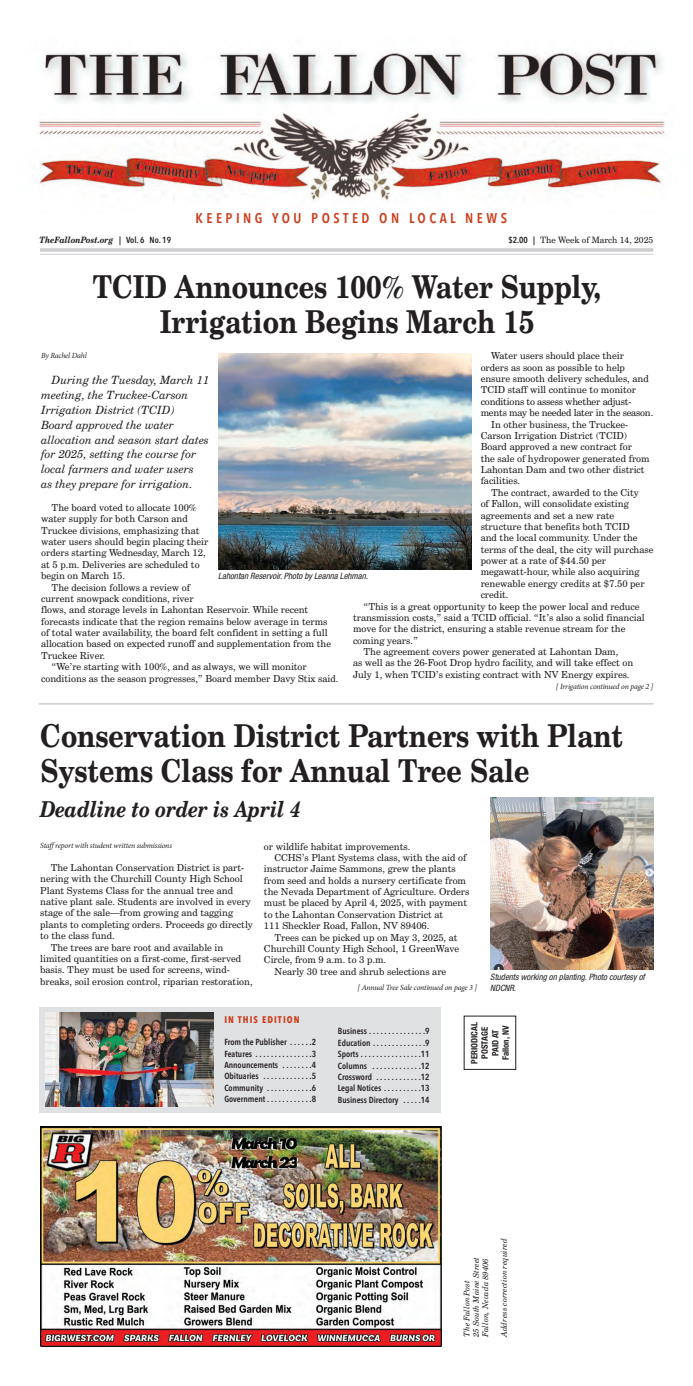
<style>
.page{position:relative;width:693px;height:1386px;background:#fff}
.page>*{position:absolute;margin:0;border:0;box-sizing:border-box;transform-origin:0 0}
.t1{font:700 31.5px/35px "Century Schoolbook BT";color:#231f20;scale:.85 1}
.t2{font:italic 700 21.88px "Century Schoolbook BT";color:#231f20;scale:.85 1}
.t3{font:600 14px "Avenir Next Condensed";letter-spacing:.25em;color:#cc3d1b}
.t4{font:italic 11.38px/14.9px "Century Schoolbook BT";color:#231f20}
.t5{font:9.62px "Century Schoolbook BT";color:#231f20}
.t6{font:9.62px "Century Schoolbook BT";letter-spacing:-.02em;color:#231f20}
.t7{font:700 9.62px "Avenir Next Condensed";letter-spacing:.11em;color:#cc3d1b}
.t8{font:600 8.75px/11.4px "Avenir Next Condensed";color:#231f20;text-align:justify}
.t9{font:italic condensed 8.75px/10.5px "Helvetica Neue";color:#231f20}
.t10{font:700 condensed 8.75px/10.5px "Helvetica Neue";color:#231f20;text-align:center}
.t11{font:italic 700 8.75px "Century Schoolbook BT";color:#231f20;scale:.9 1}
.t12{font:8.75px "Century Schoolbook BT";color:#231f20}
.t13{font:italic 7.88px "Minion Pro";letter-spacing:-.025em;color:#231f20}
.t14{font:italic 7.88px/9.3px "Century Schoolbook BT";color:#231f20}
.s1{font-family:"Avenir Next Condensed";font-weight:600;font-style:normal}
.s2{font-family:"Avenir Next Condensed";font-weight:600}
</style>
<div class="page">
<img style="left:39px;top:51px;width:626px;height:150px">
<hr style="left:40px;top:248px;width:613px;height:4px;background:#cdced0">
<hr style="left:40px;top:254px;width:613px;height:1px;background:#cdced0">
<div style="left:39px;top:1007px;width:402px;height:106px;background:#e0e1e3"></div>
<img style="left:46px;top:1012px;width:168px;height:94px">
<div style="left:464px;top:1016px;width:52px;height:54px;border:1px solid #231f20"></div>
<img style="left:40px;top:1126px;width:402px;height:221px">
<hr style="left:39px;top:703px;width:615px;height:2px;background:#d1d2d4">
<img style="left:490px;top:797px;width:164px;height:172px">
<img style="left:218px;top:354px;width:254px;height:215px">
<h3 class="t3" style="left:196px;top:206px;width:313px">KEEPING YOU POSTED ON LOCAL NEWS</h3>
<p class="t11" style="left:39px;top:237px;width:148px">TheFallonPost.org <span class="s1">| Vol. 6 No. 19</span></p>
<p class="t12" style="left:508px;top:237px;width:146px"><span class="s2">$2.00 |</span> The Week of March 14, 2025</p>
<h1 class="t1" style="left:93px;top:272px;width:599px;text-align:center">TCID Announces 100% Water Supply,<br>Irrigation Begins March 15</h1>
<p class="t5" style="left:491px;top:352px;width:134px">Water users should place their</p>
<p class="t5" style="left:481px;top:364px;width:146px">orders as soon as possible to help</p>
<p class="t5" style="left:481px;top:375px;width:170px">ensure smooth delivery schedules, and</p>
<p class="t5" style="left:481px;top:386px;width:157px">TCID staff will continue to monitor</p>
<p class="t6" style="left:481px;top:398px;width:152px">conditions to assess whether adjust-</p>
<p class="t6" style="left:481px;top:409px;width:174px">ments may be needed later in the season.</p>
<p class="t5" style="left:491px;top:421px;width:139px">In other business, the Truckee-</p>
<p class="t5" style="left:481px;top:432px;width:148px">Carson Irrigation District (TCID)</p>
<p class="t5" style="left:481px;top:443px;width:153px">Board approved a new contract for</p>
<p class="t5" style="left:481px;top:455px;width:171px">the sale of hydropower generated from</p>
<p class="t5" style="left:481px;top:466px;width:166px">Lahontan Dam and two other district</p>
<p class="t5" style="left:481px;top:477px;width:41px">facilities.</p>
<p class="t5" style="left:491px;top:489px;width:149px">The contract, awarded to the City</p>
<p class="t5" style="left:481px;top:500px;width:150px">of Fallon, will consolidate existing</p>
<p class="t5" style="left:481px;top:512px;width:135px">agreements and set a new rate</p>
<p class="t5" style="left:481px;top:523px;width:151px">structure that benefits both TCID</p>
<p class="t5" style="left:481px;top:534px;width:158px">and the local community. Under the</p>
<p class="t5" style="left:481px;top:546px;width:174px">terms of the deal, the city will purchase</p>
<p class="t5" style="left:481px;top:557px;width:127px">power at a rate of $44.50 per</p>
<p class="t5" style="left:481px;top:568px;width:160px">megawatt-hour, while also acquiring</p>
<p class="t5" style="left:481px;top:580px;width:165px">renewable energy credits at $7.50 per</p>
<p class="t5" style="left:481px;top:591px;width:29px">credit.</p>
<p class="t5" style="left:364px;top:603px;width:278px">“This is a great opportunity to keep the power local and reduce</p>
<p class="t5" style="left:353px;top:614px;width:293px">transmission costs,” said a TCID official. “It’s also a solid financial</p>
<p class="t5" style="left:353px;top:625px;width:274px">move for the district, ensuring a stable revenue stream for the</p>
<p class="t5" style="left:353px;top:637px;width:66px">coming years.”</p>
<p class="t5" style="left:364px;top:648px;width:256px">The agreement covers power generated at Lahontan Dam,</p>
<p class="t5" style="left:353px;top:659px;width:282px">as well as the 26-Foot Drop hydro facility, and will take effect on</p>
<p class="t5" style="left:353px;top:671px;width:278px">July 1, when TCID’s existing contract with NV Energy expires.</p>
<p class="t13" style="left:41px;top:352px;width:47px">By Rachel Dahl</p>
<p class="t4" style="left:41px;top:374px;width:170px;text-indent:11px">During the Tuesday, March 11 meeting, the Truckee-Carson<br>Irrigation District (TCID)<br>Board approved the water allocation and season start dates for 2025, setting the course for local farmers and water users<br>as they prepare for irrigation.</p>
<p class="t5" style="left:52px;top:504px;width:147px">The board voted to allocate 100%</p>
<p class="t5" style="left:41px;top:515px;width:148px">water supply for both Carson and</p>
<p class="t5" style="left:41px;top:527px;width:160px">Truckee divisions, emphasizing that</p>
<p class="t5" style="left:41px;top:538px;width:169px">water users should begin placing their</p>
<p class="t5" style="left:41px;top:549px;width:166px">orders starting Wednesday, March 12,</p>
<p class="t5" style="left:41px;top:561px;width:160px">at 5 p.m. Deliveries are scheduled to</p>
<p class="t5" style="left:41px;top:572px;width:86px">begin on March 15.</p>
<p class="t5" style="left:52px;top:584px;width:140px">The decision follows a review of</p>
<p class="t5" style="left:41px;top:595px;width:154px">current snowpack conditions, river</p>
<p class="t5" style="left:41px;top:606px;width:269px">flows, and storage levels in Lahontan Reservoir. While recent</p>
<p class="t5" style="left:41px;top:618px;width:288px">forecasts indicate that the region remains below average in terms</p>
<p class="t5" style="left:41px;top:629px;width:288px">of total water availability, the board felt confident in setting a full</p>
<p class="t5" style="left:41px;top:640px;width:291px">allocation based on expected runoff and supplementation from the</p>
<p class="t5" style="left:41px;top:652px;width:66px">Truckee River.</p>
<p class="t5" style="left:52px;top:663px;width:257px">“We’re starting with 100%, and as always, we will monitor</p>
<p class="t5" style="left:41px;top:675px;width:299px">conditions as the season progresses,” Board member Davy Stix said.</p>
<p class="t9" style="left:218px;top:572px;width:151px">Lahontan Reservoir. Photo by Leanna Lehman.</p>
<p class="t13" style="left:556px;top:684px;width:99px">[ Irrigation continued on page 2 ]</p>
<h1 class="t1" style="left:40px;top:721px;width:688px">Conservation District Partners with Plant<br>Systems Class for Annual Tree Sale</h1>
<h2 class="t2" style="left:40px;top:801px;width:308px">Deadline to order is April 4</h2>
<p class="t13" style="left:40px;top:843px;width:133px">Staffreport with student written submissions</p>
<p class="t5" style="left:51px;top:864px;width:195px">The Lahontan Conservation District is part-</p>
<p class="t5" style="left:40px;top:875px;width:204px">nering with the Churchill County High School</p>
<p class="t5" style="left:40px;top:887px;width:194px">Plant Systems Class for the annual tree and</p>
<p class="t5" style="left:40px;top:898px;width:212px">native plant sale. Students are involved in every</p>
<p class="t5" style="left:40px;top:909px;width:194px">stage of the sale—from growing and tagging</p>
<p class="t5" style="left:40px;top:921px;width:214px">plants to completing orders. Proceeds go directly</p>
<p class="t5" style="left:40px;top:932px;width:76px">to the class fund.</p>
<p class="t5" style="left:51px;top:944px;width:174px">The trees are bare root and available in</p>
<p class="t5" style="left:40px;top:955px;width:202px">limited quantities on a first-come, first-served</p>
<p class="t5" style="left:40px;top:966px;width:191px">basis. They must be used for screens, wind-</p>
<p class="t5" style="left:40px;top:978px;width:214px">breaks, soil erosion control, riparian restoration,</p>
<p class="t5" style="left:264px;top:843px;width:148px">or wildlife habitat improvements.</p>
<p class="t5" style="left:275px;top:854px;width:193px">CCHS’s Plant Systems class, with the aid of</p>
<p class="t5" style="left:264px;top:865px;width:193px">instructor Jaime Sammons, grew the plants</p>
<p class="t5" style="left:264px;top:877px;width:204px">from seed and holds a nursery certificate from</p>
<p class="t5" style="left:264px;top:888px;width:207px">the Nevada Department of Agriculture. Orders</p>
<p class="t5" style="left:264px;top:899px;width:205px">must be placed by April 4, 2025, with payment</p>
<p class="t5" style="left:264px;top:911px;width:181px">to the Lahontan Conservation District at</p>
<p class="t5" style="left:264px;top:922px;width:167px">111 Sheckler Road, Fallon, NV 89406.</p>
<p class="t5" style="left:275px;top:934px;width:185px">Trees can be picked up on May 3, 2025, at</p>
<p class="t5" style="left:264px;top:945px;width:197px">Churchill County High School, 1 GreenWave</p>
<p class="t5" style="left:264px;top:956px;width:124px">Circle, from 9 a.m. to 3 p.m.</p>
<p class="t5" style="left:275px;top:968px;width:173px">Nearly 30 tree and shrub selections are</p>
<p class="t13" style="left:358px;top:984px;width:121px">[ Annual Tree Sale continued on page 3 ]</p>
<p class="t9" style="left:490px;top:973px;width:156px">Students working on planting. Photo courtesy of<br>NDCNR.</p>
<p class="t7" style="left:224px;top:1013px;width:77px">IN THIS EDITION</p>
<p class="t8" style="left:224px;top:1036px;width:93px">From the Publisher . . . . . .2<br>Features . . . . . . . . . . . . . . .3<br>Announcements . . . . . . . .4<br>Obituaries . . . . . . . . . . . . .5<br>Community . . . . . . . . . . . .6<br>Government . . . . . . . . . . . .8</p>
<p class="t8" style="left:338px;top:1025px;width:93px">Business . . . . . . . . . . . . . . .9<br>Education . . . . . . . . . . . . . .9<br>Sports . . . . . . . . . . . . . . . .11<br>Columns . . . . . . . . . . . . .12<br>Crossword . . . . . . . . . . . .12<br>Legal Notices . . . . . . . . . .13<br>Business Directory . . . . .14</p>
<p class="t10" style="left:470px;top:1064px;width:43px;rotate:-90deg">PERIODICAL<br>POSTAGE<br>PAID AT<br>Fallon, NV</p>
<p class="t14" style="left:463px;top:1337px;width:81px;rotate:-90deg">The Fallon Post<br>25 South Maine Street<br>Fallon, Nevada 89406</p>
<p class="t14" style="left:500px;top:1337px;width:100px;rotate:-90deg">Address correction required</p>
</div>
